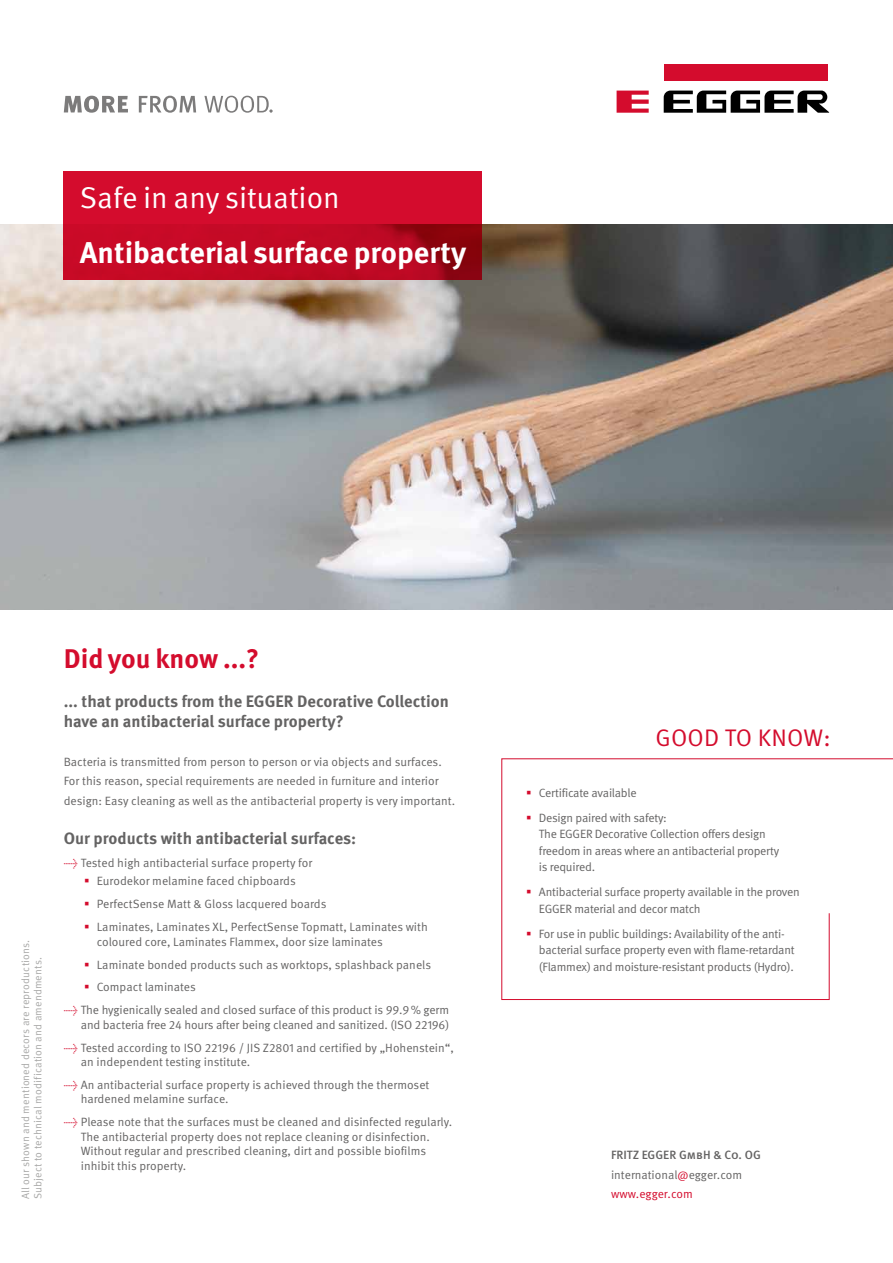
<style>
.page{position:relative;width:893px;height:1263px;background:#fff}
.page>*{position:absolute;margin:0;border:0;box-sizing:border-box;transform-origin:0 0}
.t1{font:700 30px "Meta Pro";color:#fff}
.t2{font:30px "Meta Pro";color:#fff}
.t3{font:700 27px "Meta Pro";color:#d40c2d}
.t4{font:24px "Meta Pro";letter-spacing:.01em;color:#d40c2d}
.t5{font:700 16.5px/19.5px "Meta Pro";color:#646363}
.t6{font:12px/14.4px "Meta Pro";letter-spacing:-.005em;color:#646363}
.t7{font:12px "Meta Pro";letter-spacing:-.005em;color:#d40c2d}
.t8{font:10.5px/12.3px "Meta Pro";letter-spacing:.015em;color:#a8a8a7}
.s1{color:#d40c2d}
.s2{font-weight:500}
</style>
<div class="page">
<img style="left:0;top:224px;width:893px;height:386px">
<div style="left:664px;top:64px;width:163px;height:16px;background:#d40c2d"></div>
<svg style="left:617px;top:91px;width:32px;height:22px"></svg>
<svg style="left:664px;top:91px;width:166px;height:22px"></svg>
<svg style="left:501px;top:758px;width:392px;height:242px"></svg>
<svg style="left:64px;top:171px;width:418px;height:108px;background:#c70a27"></svg>
<svg style="left:64px;top:96px;width:64px;height:17px"></svg>
<svg style="left:139px;top:96px;width:57px;height:17px"></svg>
<svg style="left:204px;top:96px;width:69px;height:17px"></svg>
<svg style="left:527px;top:790px;width:4px;height:4px"></svg>
<svg style="left:527px;top:815px;width:4px;height:4px"></svg>
<svg style="left:527px;top:890px;width:4px;height:4px"></svg>
<svg style="left:527px;top:931px;width:4px;height:4px"></svg>
<h1 class="t2" style="left:80px;top:179px;width:262px">Safe in any situation</h1>
<h1 class="t1" style="left:80px;top:229px;width:388px">Antibacterial surface property</h1>
<p class="t8" style="left:19px;top:1199px;width:261px;rotate:-90deg">All our shown and mentioned decors are reproductions.<br>Subject to technical modification and amendments.</p>
<h2 class="t3" style="left:64px;top:638px;width:197px">Did you know ...?</h2>
<h3 class="t5" style="left:64px;top:691px;width:387px">... that products from the EGGER Decorative Collection have an antibacterial surface property?</h3>
<p class="t6" style="left:64px;top:752px;width:393px;line-height:19.5px">Bacteria is transmitted from person to person or via objects and surfaces.<br>For this reason, special requirements are needed in furniture and interior design: Easy cleaning as well as the antibacterial property is very important.</p>
<h3 class="t5" style="left:64px;top:827px;width:294px">Our products with antibacterial surfaces:</h3>
<p class="t6" style="left:97px;top:853px;width:217px;line-height:18.6px;text-indent:-33px"><span class="s1">→</span> Tested high antibacterial surface property for<br>Eurodekor melamine faced chipboards</p>
<p class="t6" style="left:97px;top:893px;width:333px;line-height:23px">PerfectSense Matt &amp; Gloss lacquered boards<br>Laminates, Laminates XL, PerfectSense Topmatt, Laminates with</p>
<p class="t6" style="left:97px;top:930px;width:336px;line-height:23px">coloured core, Laminates Flammex, door size laminates<br>Laminate bonded products such as worktops, splashback panels<br>Compact laminates</p>
<p class="t6" style="left:64px;top:1003px;width:387px;text-align:right"><span class="s1">→</span> The hygienically sealed and closed surface of this product is 99.9% germ and bacteria free 24 hours after being cleaned and sanitized. (ISO 22196)</p>
<p class="t6" style="left:81px;top:1040px;width:375px;text-indent:-17px"><span class="s1">→</span> Tested according to ISO 22196 / JIS Z2801 and certified by „Hohenstein“, an independent testing institute.</p>
<p class="t6" style="left:81px;top:1078px;width:350px;text-indent:-17px"><span class="s1">→</span> An antibacterial surface property is achieved through the thermoset hardened melamine surface.</p>
<p class="t6" style="left:81px;top:1115px;width:373px;text-indent:-17px"><span class="s1">→</span> Please note that the surfaces must be cleaned and disinfected regularly.<br>The antibacterial property does not replace cleaning or disinfection.<br>Without regular and prescribed cleaning, dirt and possible biofilms inhibit this property.</p>
<h3 class="t4" style="left:655px;top:724px;width:177px">GOOD TO KNOW:</h3>
<p class="t6" style="left:539px;top:780px;width:129px;line-height:25px">Certificate available<br>Design paired with safety:</p>
<p class="t6" style="left:539px;top:826px;width:242px;line-height:16.5px">The EGGER Decorative Collection offers design freedom in areas where an antibacterial property is required.</p>
<p class="t6" style="left:539px;top:884px;width:262px;line-height:16.5px">Antibacterial surface property available in the proven<br>EGGER material and decor match</p>
<p class="t6" style="left:539px;top:925px;width:257px;line-height:16.5px">For use in public buildings: Availability of the anti&shy;bacterial surface property even with flame-retardant (Flammex) and moisture-resistant products (Hydro).</p>
<p class="t6" style="left:611px;top:1145px;width:151px;line-height:19.5px"><span class="s2">FRITZ EGGER GmbH &amp; Co. OG </span>international<span class="s1">@</span>egger.com</p>
<p class="t7" style="left:611px;top:1187px;width:83px">www.egger.com</p>
</div>
